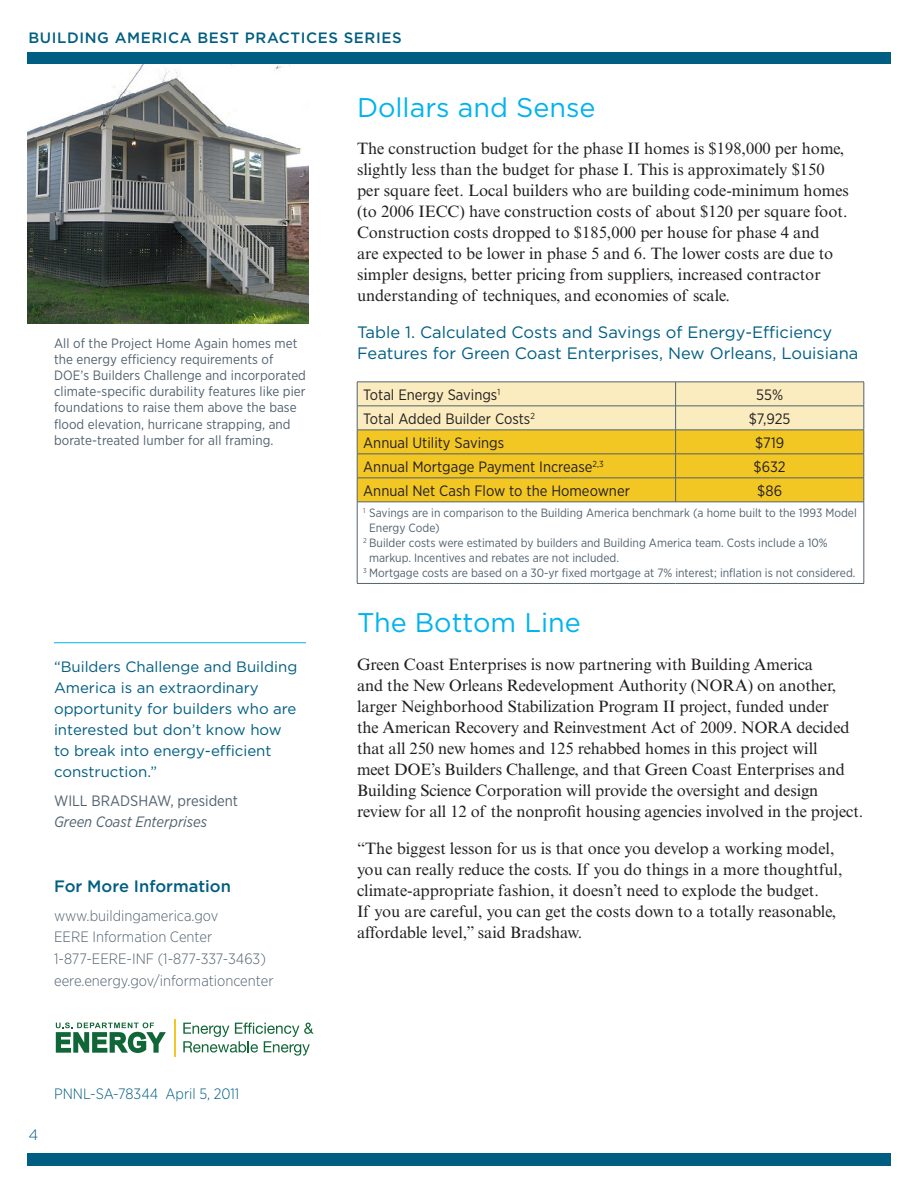
<style>
.page{position:relative;width:918px;height:1188px;background:#fff}
.page>*{position:absolute;margin:0;border:0;box-sizing:border-box;transform-origin:0 0}
.BODY{font:27px "Gotham";color:#00b3ee}
.BODY-2{font:16.5px/21px "Times New Roman MT Std";color:#231f20}
.BODY-3{font:16.5px/21px "Gotham";color:#005e82}
.SIDEBAR_HEADER{font:500 16.5px "Gotham";color:#005e82}
.SIDEBAR_QUOTE{font:15px/21px "Gotham";color:#005e82}
.BODY-4{font:15px "Gotham Narrow";color:#231f20}
.SIDEBAR_TEXT_Gray{font:300 15px/21.8px "Gotham Narrow";color:#52626f}
.SIDEBAR_QUOTE-2{font:15px/21px "Gotham Narrow";color:#52626f}
.t1{font:500 15px "Gotham";letter-spacing:.04em;color:#005e82}
.SIDEBAR_TEXT_Gray-2{font:300 15px "Gotham Narrow";color:#005e82}
.t2{font:300 15px "Gotham";color:#005e82}
.t3{font:13.5px/16.2px "Gotham Narrow";letter-spacing:.005em;color:#52626f}
.BODY-5{font:12px/15px "Gotham Narrow";color:#52626f}
.s1{font-style:italic}
</style>
<div class="page">
<svg style="left:357px;top:382px;width:508px;height:120px;background:#eed061"></svg>
<hr style="left:357px;top:502px;width:319px;height:1px;background:#52626f">
<hr style="left:357px;top:502px;width:1px;height:81px;background:#52626f">
<hr style="left:676px;top:502px;width:188px;height:1px;background:#52626f">
<hr style="left:864px;top:502px;width:1px;height:81px;background:#52626f">
<hr style="left:357px;top:583px;width:319px;height:1px;background:#52626f">
<hr style="left:676px;top:583px;width:188px;height:1px;background:#52626f">
<svg style="left:56px;top:1023px;width:110px;height:30px"></svg>
<hr style="left:174px;top:1019px;width:1px;height:38px;background:#f3c723">
<svg style="left:183px;top:1023px;width:131px;height:33px"></svg>
<img style="left:27px;top:64px;width:282px;height:260px">
<hr style="left:54px;top:642px;width:252px;height:1px;background:#00b3ee">
<div style="left:27px;top:1154px;width:864px;height:12px;background:#005e82"></div>
<div style="left:27px;top:52px;width:864px;height:12px;background:#005e82"></div>
<p class="t1" style="left:28px;top:29px;width:375px">BUILDING AMERICA BEST PRACTICES SERIES</p>
<p class="t3" style="left:54px;top:335px;width:254px">All of the Project Home Again homes met the energy efficiency requirements of DOE’s Builders Challenge and incorporated climate-specific durability features like pier foundations to raise them above the base flood elevation, hurricane strapping, and borate-treated lumber for all framing.</p>
<p class="SIDEBAR_QUOTE" style="left:54px;top:656px;width:245px">“Builders Challenge and Building<br>America is an extraordinary opportunity for builders who are interested but don’t know how to break into energy-efficient construction.”</p>
<p class="SIDEBAR_QUOTE-2" style="left:54px;top:790px;width:186px">WILL BRADSHAW, president<br><span class="s1">Green Coast Enterprises</span></p>
<p class="SIDEBAR_HEADER" style="left:54px;top:877px;width:178px">For More Information</p>
<p class="SIDEBAR_TEXT_Gray" style="left:54px;top:904px;width:221px">www.buildingamerica.gov<br>EERE Information Center<br>1-877-EERE-INF (1-877-337-3463) eere.energy.gov/informationcenter</p>
<p class="t2" style="left:28px;top:1126px;width:11px">4</p>
<p class="SIDEBAR_TEXT_Gray-2" style="left:54px;top:1085px;width:187px">PNNL-SA-78344 April 5, 2011</p>
<p class="BODY" style="left:357px;top:93px;width:240px">Dollars and Sense</p>
<p class="BODY-2" style="left:357px;top:138px;width:493px">The construction budget for the phase II homes is $198,000 per home, slightly less than the budget for phase I. This is approximately $150 per square feet. Local builders who are building code-minimum homes (to 2006 IECC) have construction costs of about $120 per square foot.<br>Construction costs dropped to $185,000 per house for phase 4 and<br>are expected to be lower in phase 5 and 6. The lower costs are due to simpler designs, better pricing from suppliers, increased contractor understanding of techniques, and economies of scale.</p>
<p class="BODY-3" style="left:357px;top:322px;width:503px">Table 1. Calculated Costs and Savings of Energy-Efficiency<br>Features for Green Coast Enterprises, New Orleans, Louisiana</p>
<p class="BODY-4" style="left:363px;top:385px;width:138px">Total Energy Savings<sup>1</sup></p>
<p class="BODY-4" style="left:756px;top:385px;width:28px">55%</p>
<p class="BODY-4" style="left:363px;top:409px;width:173px">Total Added Builder Costs<sup>2</sup></p>
<p class="BODY-4" style="left:749px;top:409px;width:43px">$7,925</p>
<p class="BODY-4" style="left:363px;top:433px;width:143px">Annual Utility Savings</p>
<p class="BODY-4" style="left:755px;top:433px;width:31px">$719</p>
<p class="BODY-4" style="left:363px;top:457px;width:242px">Annual Mortgage Payment Increase<sup>2,3</sup></p>
<p class="BODY-4" style="left:754px;top:457px;width:34px">$632</p>
<p class="BODY-4" style="left:363px;top:481px;width:268px">Annual Net Cash Flow to the Homeowner</p>
<p class="BODY-4" style="left:757px;top:481px;width:26px">$86</p>
<p class="BODY-5" style="left:369px;top:506px;width:489px;text-indent:-6px"><sup>1</sup> Savings are in comparison to the Building America benchmark (a home built to the 1993 Model<br>Energy Code)</p>
<p class="BODY-5" style="left:369px;top:536px;width:460px;text-indent:-6px"><sup>2</sup> Builder costs were estimated by builders and Building America team. Costs include a 10% markup. Incentives and rebates are not included.</p>
<p class="BODY-5" style="left:363px;top:566px;width:494px"><sup>3</sup> Mortgage costs are based on a 30-yr fixed mortgage at 7% interest; inflation is not considered.</p>
<p class="BODY" style="left:357px;top:608px;width:225px">The Bottom Line</p>
<p class="BODY-2" style="left:357px;top:654px;width:508px">Green Coast Enterprises is now partnering with Building America<br>and the New Orleans Redevelopment Authority (NORA) on another, larger Neighborhood Stabilization Program II project, funded under<br>the American Recovery and Reinvestment Act of 2009. NORA decided that all 250 new homes and 125 rehabbed homes in this project will<br>meet DOE’s Builders Challenge, and that Green Coast Enterprises and Building Science Corporation will provide the oversight and design review for all 12 of the nonprofit housing agencies involved in the project.</p>
<p class="BODY-2" style="left:357px;top:838px;width:487px">“The biggest lesson for us is that once you develop a working model, you can really reduce the costs. If you do things in a more thoughtful, climate-appropriate fashion, it doesn’t need to explode the budget.<br>If you are careful, you can get the costs down to a totally reasonable, affordable level,” said Bradshaw.</p>
</div>
